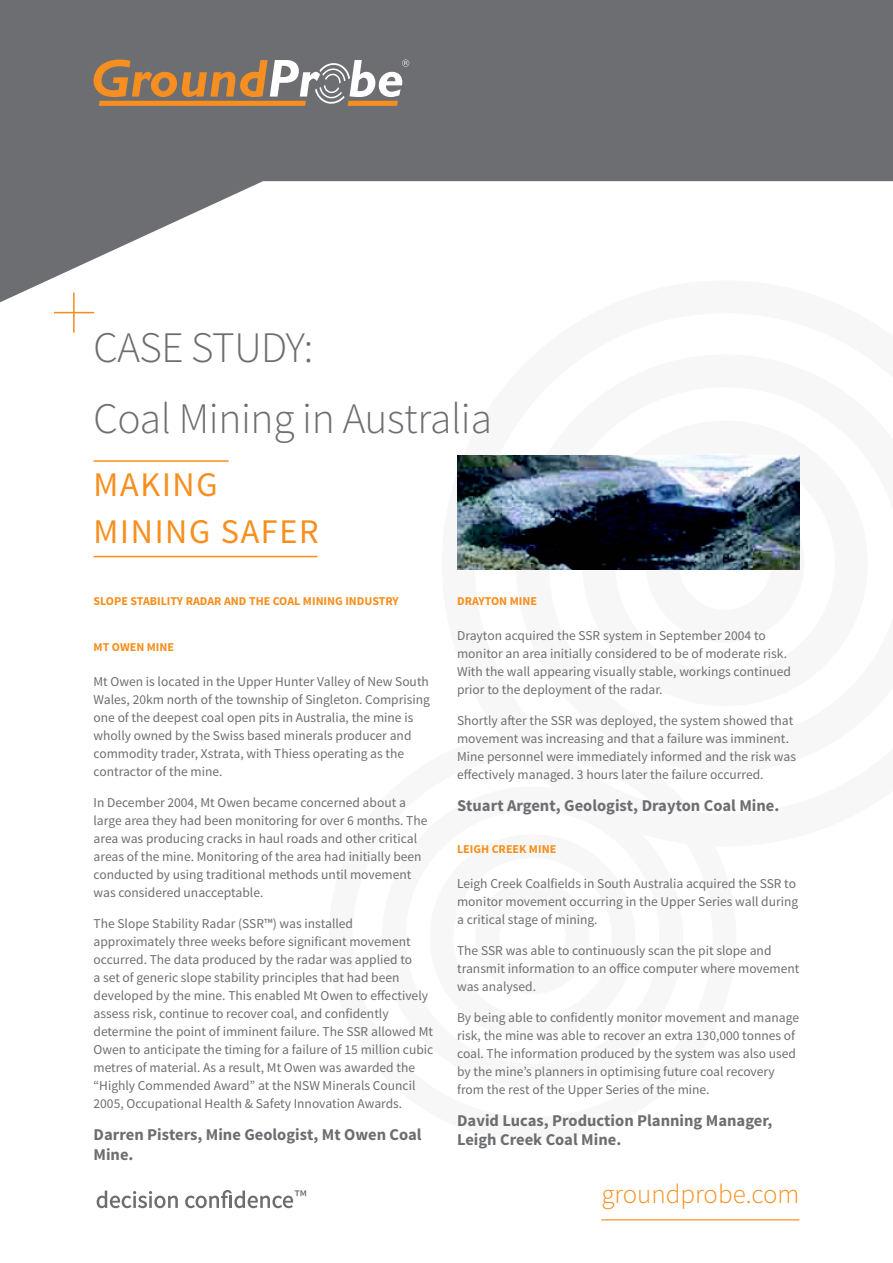
<style>
.page{position:relative;width:893px;height:1263px;background:#fff}
.page>*{position:absolute;margin:0;border:0;box-sizing:border-box;transform-origin:0 0}
.GP__Main_Header{font:300 43.5px "Source Sans Pro";letter-spacing:-.01em;color:#6d6e71}
.GP__Vision__Underlin{font:34.5px/47.2px "Source Sans Pro";letter-spacing:.05em;color:#f78f1e}
.GP__URL_Footer_-_Lin{font:300 27px "Source Sans Pro";color:#f78f1e}
.t1{font:18.6px "Source Sans Pro";color:#6d6e71}
.GP__Bold_Body{font:700 16.5px/19.5px "Source Sans Pro";color:#6d6e71}
.GP__Body_copy{font:13.5px/18px "Source Sans Pro";color:#6d6e71}
.GP__Sub_header_Alter{font:700 12px "Source Sans Pro";color:#f78f1e}
</style>
<div class="page">
<svg style="left:0;top:0;width:893px;height:302px;fill:#6d6e71"></svg>
<svg style="left:442px;top:280px;width:451px;height:290px"></svg>
<svg style="left:516px;top:354px;width:377px;height:216px"></svg>
<svg style="left:582px;top:421px;width:286px;height:149px"></svg>
<svg style="left:646px;top:484px;width:158px;height:86px"></svg>
<svg style="left:94px;top:60px;width:315px;height:46px;background:#a58a6e"></svg>
<hr style="left:73px;top:293px;width:2px;height:40px;background:#f78f1e">
<hr style="left:54px;top:312px;width:40px;height:1px;background:#f78f1e">
<hr style="left:601px;top:1219px;width:198px;height:1px;background:#f78f1e">
<hr style="left:94px;top:460px;width:135px;height:2px;background:#f78f1e">
<hr style="left:94px;top:556px;width:223px;height:1px;background:#f78f1e">
<img style="left:457px;top:455px;width:342px;height:114px">
<svg style="left:97px;top:1190px;width:81px;height:18px"></svg>
<svg style="left:185px;top:1190px;width:108px;height:18px"></svg>
<p class="GP__Main_Header" style="left:94px;top:321px;width:221px">CASE STUDY:</p>
<p class="GP__Main_Header" style="left:94px;top:392px;width:400px">Coal Mining in Australia</p>
<p class="GP__Vision__Underlin" style="left:94px;top:461px;width:227px">MAKING<br>MINING SAFER</p>
<p class="GP__Sub_header_Alter" style="left:94px;top:593px;width:307px">SLOPE STABILITY RADAR AND THE COAL MINING INDUSTRY</p>
<p class="GP__Sub_header_Alter" style="left:94px;top:640px;width:82px">MT OWEN MINE</p>
<p class="GP__Body_copy" style="left:94px;top:673px;width:338px">Mt Owen is located in the Upper Hunter Valley of New South Wales, 20km north of the township of Singleton. Comprising one of the deepest coal open pits in Australia, the mine is wholly owned by the Swiss based minerals producer and commodity trader, Xstrata, with Thiess operating as the contractor of the mine.</p>
<p class="GP__Body_copy" style="left:94px;top:794px;width:335px">In December 2004, Mt Owen became concerned about a large area they had been monitoring for over 6 months. The area was producing cracks in haul roads and other critical areas of the mine. Monitoring of the area had initially been conducted by using traditional methods until movement was considered unacceptable.</p>
<p class="GP__Body_copy" style="left:94px;top:915px;width:341px">The Slope Stability Radar (SSR™) was installed approximately three weeks before significant movement occurred. The data produced by the radar was applied to<br>a set of generic slope stability principles that had been developed by the mine. This enabled Mt Owen to effectively assess risk, continue to recover coal, and confidently determine the point of imminent failure. The SSR allowed Mt Owen to anticipate the timing for a failure of 15 million cubic metres of material. As a result, Mt Owen was awarded the “Highly Commended Award” at the NSW Minerals Council 2005, Occupational Health &amp; Safety Innovation Awards.</p>
<p class="GP__Bold_Body" style="left:94px;top:1125px;width:330px">Darren Pisters, Mine Geologist, Mt Owen Coal<br>Mine.</p>
<p class="t1" style="left:295px;top:1185px;width:13px">™</p>
<p class="GP__Sub_header_Alter" style="left:457px;top:593px;width:81px">DRAYTON MINE</p>
<p class="GP__Body_copy" style="left:457px;top:627px;width:335px">Drayton acquired the SSR system in September 2004 to monitor an area initially considered to be of moderate risk.<br>With the wall appearing visually stable, workings continued prior to the deployment of the radar.</p>
<p class="GP__Body_copy" style="left:457px;top:712px;width:340px">Shortly after the SSR was deployed, the system showed that movement was increasing and that a failure was imminent.<br>Mine personnel were immediately informed and the risk was effectively managed. 3 hours later the failure occurred.</p>
<p class="GP__Bold_Body" style="left:457px;top:796px;width:324px">Stuart Argent, Geologist, Drayton Coal Mine.</p>
<p class="GP__Sub_header_Alter" style="left:457px;top:841px;width:101px">LEIGH CREEK MINE</p>
<p class="GP__Body_copy" style="left:457px;top:875px;width:343px">Leigh Creek Coalfields in South Australia acquired the SSR to monitor movement occurring in the Upper Series wall during a critical stage of mining.</p>
<p class="GP__Body_copy" style="left:457px;top:942px;width:344px">The SSR was able to continuously scan the pit slope and transmit information to an office computer where movement was analysed.</p>
<p class="GP__Body_copy" style="left:457px;top:1008px;width:343px">By being able to confidently monitor movement and manage risk, the mine was able to recover an extra 130,000 tonnes of coal. The information produced by the system was also used by the mine’s planners in optimising future coal recovery from the rest of the Upper Series of the mine.</p>
<p class="GP__Bold_Body" style="left:457px;top:1111px;width:317px">David Lucas, Production Planning Manager,<br>Leigh Creek Coal Mine.</p>
<p class="GP__URL_Footer_-_Lin" style="left:601px;top:1178px;width:200px">groundprobe.com</p>
</div>
